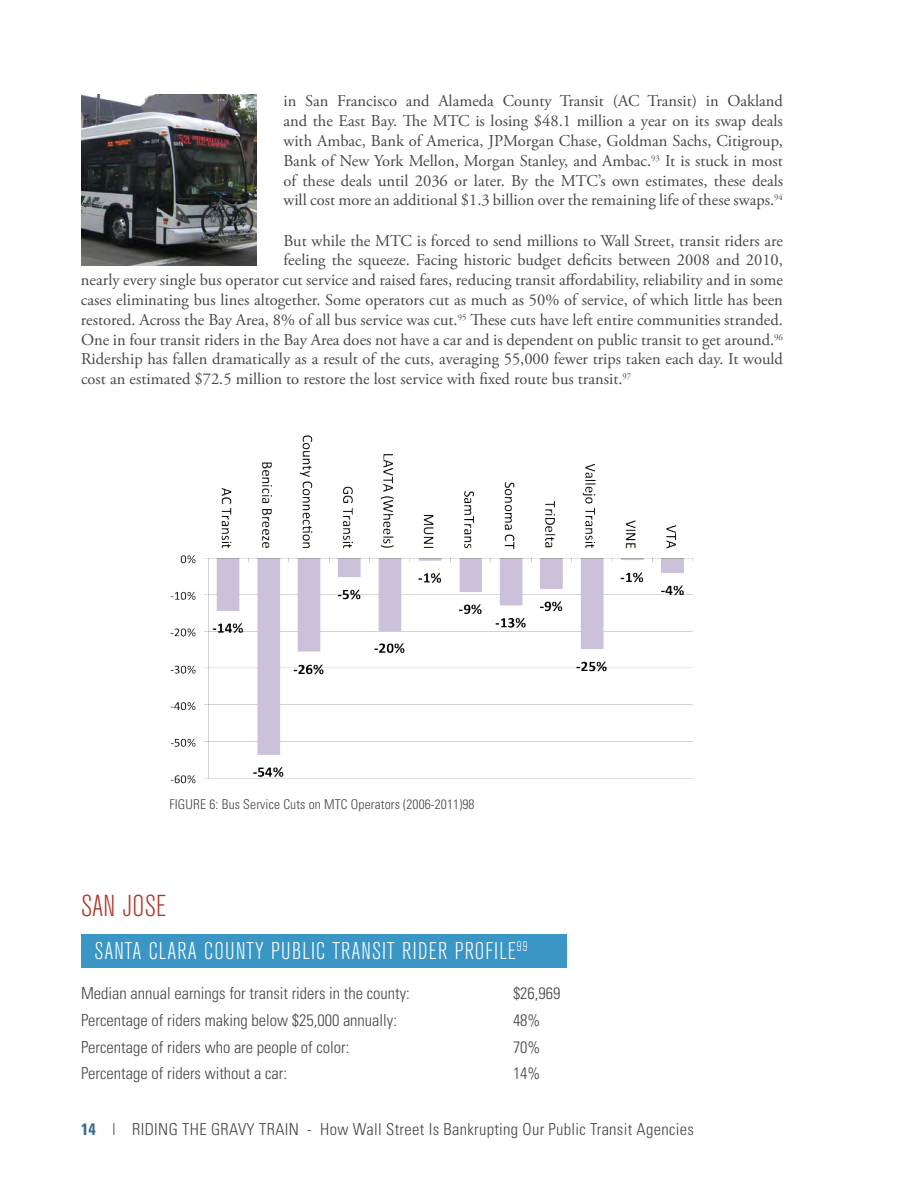
<style>
.page{position:relative;width:918px;height:1188px;background:#fff}
.page>*{position:absolute;margin:0;border:0;box-sizing:border-box;transform-origin:0 0}
.t1{font:300 condensed 30px "Akzidenz Grotesk BE";letter-spacing:.01em;color:#b03525}
.t2{font:300 condensed 24px "Akzidenz Grotesk BE";letter-spacing:.05em;color:#fff}
.t3{font:16.5px/19.8px "Adobe Garamond Pro";color:#454647;text-align:justify}
.t4{font:300 condensed 16.5px "Univers";color:#454647}
.t5{font:300 condensed 16.5px "Univers";letter-spacing:.02em;color:#454647}
.t6{font:300 condensed 13.5px "Univers";letter-spacing:.01em;color:#454647}
.s1{font-weight:700;color:#366d8d}
</style>
<div class="page">
<div style="left:81px;top:934px;width:486px;height:34px;background:#3996c5"></div>
<img style="left:81px;top:94px;width:175px;height:171px">
<img style="left:170px;top:435px;width:523px;height:349px">
<p class="t3" style="left:284px;top:92px;width:501px">in San Francisco and Alameda County Transit (AC Transit) in Oakland and the East Bay. The MTC is losing $48.1 million a year on its swap deals with Ambac, Bank of America, JPMorgan Chase, Goldman Sachs, Citigroup, Bank of New York Mellon, Morgan Stanley, and Ambac.<sup>93</sup> It is stuck in most of these deals until 2036 or later. By the MTC’s own estimates, these deals will cost more an additional $1.3 billion over the remaining life of these swaps.<sup>94</sup></p>
<p class="t3" style="left:284px;top:231px;width:501px">But while the MTC is forced to send millions to Wall Street, transit riders are</p>
<p class="t3" style="left:284px;top:251px;width:501px">feeling the squeeze. Facing historic budget deficits between 2008 and 2010,</p>
<p class="t3" style="left:81px;top:271px;width:704px">nearly every single bus operator cut service and raised fares, reducing transit affordability, reliability and in some</p>
<p class="t3" style="left:81px;top:290px;width:703px">cases eliminating bus lines altogether. Some operators cut as much as 50% of service, of which little has been</p>
<p class="t3" style="left:81px;top:310px;width:703px">restored. Across the Bay Area, 8% of all bus service was cut.<sup>95</sup> These cuts have left entire communities stranded.</p>
<p class="t3" style="left:81px;top:330px;width:703px">One in four transit riders in the Bay Area does not have a car and is dependent on public transit to get around.<sup>96</sup></p>
<p class="t3" style="left:81px;top:350px;width:704px">Ridership has fallen dramatically as a result of the cuts, averaging 55,000 fewer trips taken each day. It would</p>
<p class="t3" style="left:81px;top:370px;width:552px">cost an estimated $72.5 million to restore the lost service with fixed route bus transit.<sup>97</sup></p>
<p class="t6" style="left:169px;top:796px;width:307px">FIGURE 6: Bus Service Cuts on MTC Operators (2006-2011)98</p>
<p class="t1" style="left:81px;top:889px;width:87px">SAN JOSE</p>
<p class="t2" style="left:94px;top:938px;width:435px">SANTA CLARA COUNTY PUBLIC TRANSIT RIDER PROFILE<sup>99</sup></p>
<p class="t4" style="left:81px;top:984px;width:330px">Median annual earnings for transit riders in the county:</p>
<p class="t4" style="left:513px;top:984px;width:49px">$26,969</p>
<p class="t4" style="left:81px;top:1010px;width:318px">Percentage of riders making below $25,000 annually:</p>
<p class="t4" style="left:513px;top:1010px;width:29px">48%</p>
<p class="t4" style="left:81px;top:1037px;width:270px">Percentage of riders who are people of color:</p>
<p class="t4" style="left:513px;top:1037px;width:29px">70%</p>
<p class="t4" style="left:81px;top:1063px;width:208px">Percentage of riders without a car:</p>
<p class="t4" style="left:513px;top:1063px;width:29px">14%</p>
<p class="t5" style="left:81px;top:1119px;width:614px"><span class="s1">14</span> | RIDING THE GRAVY TRAIN - How Wall Street Is Bankrupting Our Public Transit Agencies</p>
</div>
